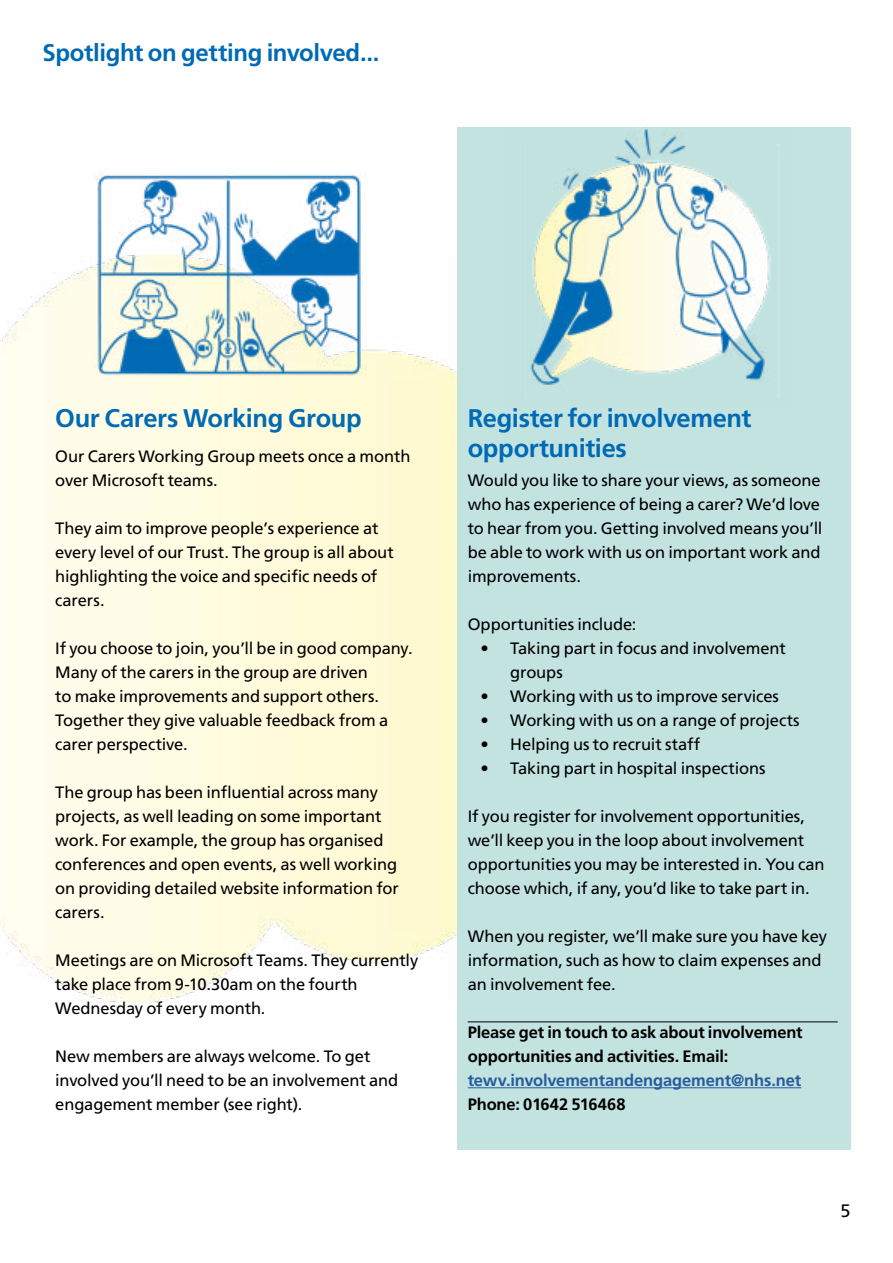
<style>
.page{position:relative;width:893px;height:1263px;background:#fff}
.page>*{position:absolute;margin:0;border:0;box-sizing:border-box;transform-origin:0 0}
.Frutiger_17pt_Black{font:700 25.5px/29.2px "Frutiger LT Pro";letter-spacing:-.015em;color:#006ab4}
.Frutiger_16pt_Black{font:700 24px "Frutiger LT Pro";letter-spacing:-.015em;color:#006ab4}
.t1{font:18px "Frutiger LT Pro";color:#000}
.Main_Body_-_Frutiger{font:16.5px/24px "Frutiger LT Pro";letter-spacing:-.01em;color:#000}
.Frutiger_12pt_Bold_C{font:700 16.5px/24px "Frutiger LT Pro";letter-spacing:-.01em;color:#000}
.s1{color:#275b9b}
</style>
<div class="page">
<div style="left:457px;top:128px;width:393px;height:1022px;background:#c3e3e1"></div>
<img style="left:505px;top:125px;width:285px;height:260px">
<img style="left:94px;top:172px;width:275px;height:204px">
<hr style="left:468px;top:1021px;width:370px;height:1px;background:#000">
<hr style="left:468px;top:1087px;width:333px;height:1px;background:#275b9b">
<p class="Frutiger_16pt_Black" style="left:43px;top:38px;width:339px">Spotlight on getting involved...</p>
<p class="Frutiger_17pt_Black" style="left:55px;top:404px;width:308px">Our Carers Working Group</p>
<p class="Main_Body_-_Frutiger" style="left:55px;top:444px;width:357px">Our Carers Working Group meets once a month over Microsoft teams.</p>
<p class="Main_Body_-_Frutiger" style="left:55px;top:516px;width:340px">They aim to improve people’s experience at every level of our Trust. The group is all about highlighting the voice and specific needs of carers.</p>
<p class="Main_Body_-_Frutiger" style="left:55px;top:636px;width:359px">If you choose to join, you’ll be in good company.<br>Many of the carers in the group are driven<br>to make improvements and support others.<br>Together they give valuable feedback from a carer perspective.</p>
<p class="Main_Body_-_Frutiger" style="left:55px;top:780px;width:345px">The group has been influential across many projects, as well leading on some important work. For example, the group has organised conferences and open events, as well working on providing detailed website information for carers.</p>
<p class="Main_Body_-_Frutiger" style="left:55px;top:948px;width:365px">Meetings are on Microsoft Teams. They currently take place from 9-10.30am on the fourth<br>Wednesday of every month.</p>
<p class="Main_Body_-_Frutiger" style="left:55px;top:1044px;width:344px">New members are always welcome. To get involved you’ll need to be an involvement and engagement member (see right).</p>
<p class="Frutiger_17pt_Black" style="left:468px;top:404px;width:285px">Register for involvement opportunities</p>
<p class="Main_Body_-_Frutiger" style="left:468px;top:468px;width:356px">Would you like to share your views, as someone who has experience of being a carer? We’d love to hear from you. Getting involved means you’ll be able to work with us on important work and improvements.</p>
<p class="Main_Body_-_Frutiger" style="left:468px;top:612px;width:170px">Opportunities include:</p>
<p class="Main_Body_-_Frutiger" style="left:510px;top:636px;width:277px;text-indent:-30px">• Taking part in focus and involvement groups</p>
<p class="Main_Body_-_Frutiger" style="left:480px;top:684px;width:300px">• Working with us to improve services</p>
<p class="Main_Body_-_Frutiger" style="left:480px;top:708px;width:321px">• Working with us on a range of projects</p>
<p class="Main_Body_-_Frutiger" style="left:480px;top:732px;width:221px">• Helping us to recruit staff</p>
<p class="Main_Body_-_Frutiger" style="left:480px;top:756px;width:286px">• Taking part in hospital inspections</p>
<p class="Main_Body_-_Frutiger" style="left:468px;top:804px;width:358px">If you register for involvement opportunities, we’ll keep you in the loop about involvement opportunities you may be interested in. You can choose which, if any, you’d like to take part in.</p>
<p class="Main_Body_-_Frutiger" style="left:468px;top:924px;width:361px">When you register, we’ll make sure you have key information, such as how to claim expenses and an involvement fee.</p>
<p class="Frutiger_12pt_Bold_C" style="left:468px;top:1020px;width:336px">Please get in touch to ask about involvement opportunities and activities. Email: <span class="s1">tewv.involvementandengagement@nhs.net </span>Phone: 01642 516468</p>
<p class="t1" style="left:840px;top:1200px;width:12px">5</p>
</div>
